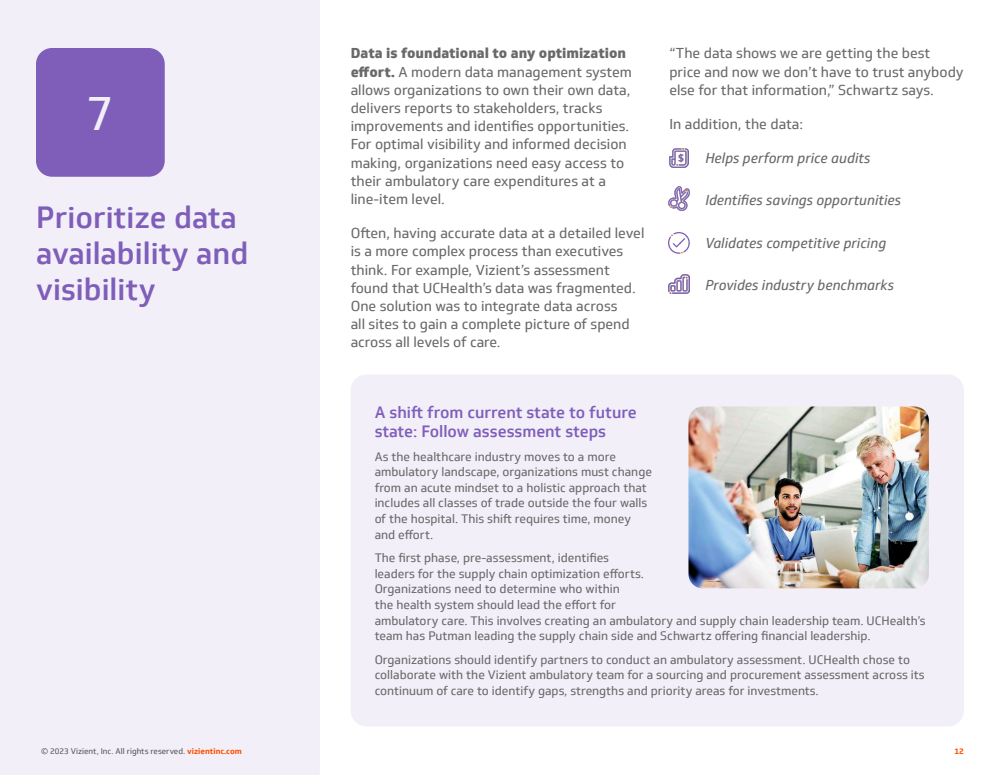
<style>
.page{position:relative;width:1000px;height:775px;background:#fff}
.page>*{position:absolute;margin:0;border:0;box-sizing:border-box;transform-origin:0 0}
.Number{font:48px "Soleto";color:#f2eff8}
.t1{font:500 30px/36px "Soleto";color:#7f5eba}
.Sidebar_hed{font:500 16px/19.2px "Soleto";color:#7f5eba}
.t2{font:14px/18.2px "Soleto";color:#696969}
.Bullet{font:italic 14px "Soleto";color:#696969}
.Sidebar_body{font:12px/15.6px "Soleto";color:#696969}
.Sources{font:8px "Soleto";color:#58595b}
.Sources-2{font:700 8px "Soleto";color:#ff4e00}
.s1{font-weight:800}
.s2{font-weight:700;color:#ff4e00}
</style>
<div class="page">
<div style="left:351px;top:374px;width:613px;height:352px;background:#f2eff8;border-radius:16px"></div>
<div style="left:0;top:0;width:320px;height:775px;background:#f2eff8"></div>
<div style="left:36px;top:48px;width:129px;height:129px;background:#7f5eba;border-radius:16px"></div>
<img style="left:688px;top:406px;width:241px;height:182px">
<img style="left:669px;top:149px;width:19px;height:18px">
<img style="left:668px;top:275px;width:22px;height:19px">
<img style="left:669px;top:186px;width:20px;height:25px">
<svg style="left:668px;top:232px;width:22px;height:22px"></svg>
<p class="Number" style="left:86px;top:84px;width:30px">7</p>
<p class="t1" style="left:36px;top:200px;width:214px">Prioritize data availability and visibility</p>
<p class="t2" style="left:351px;top:44px;width:283px"><span class="s1">Data is foundational to any optimization effort.</span> A modern data management system allows organizations to own their own data, delivers reports to stakeholders, tracks improvements and identifies opportunities.<br>For optimal visibility and informed decision making, organizations need easy access to their ambulatory care expenditures at a line-item level.</p>
<p class="t2" style="left:351px;top:224px;width:295px">Often, having accurate data at a detailed level is a more complex process than executives think. For example, Vizient’s assessment found that UCHealth’s data was fragmented.<br>One solution was to integrate data across<br>all sites to gain a complete picture of spend across all levels of care.</p>
<p class="t2" style="left:669px;top:44px;width:296px">“The data shows we are getting the best price and now we don’t have to trust anybody else for that information,” Schwartz says.</p>
<p class="t2" style="left:669px;top:115px;width:135px">In addition, the data:</p>
<p class="Bullet" style="left:705px;top:150px;width:167px">Helps perform price audits</p>
<p class="Bullet" style="left:705px;top:192px;width:197px">Identifies savings opportunities</p>
<p class="Bullet" style="left:705px;top:234px;width:182px">Validates competitive pricing</p>
<p class="Bullet" style="left:705px;top:276px;width:190px">Provides industry benchmarks</p>
<p class="Sidebar_hed" style="left:375px;top:403px;width:264px">A shift from current state to future state: Follow assessment steps</p>
<p class="Sidebar_body" style="left:375px;top:449px;width:279px">As the healthcare industry moves to a more ambulatory landscape, organizations must change from an acute mindset to a holistic approach that includes all classes of trade outside the four walls of the hospital. This shift requires time, money and effort.</p>
<p class="Sidebar_body" style="left:375px;top:550px;width:552px">The first phase, pre-assessment, identifies<br>leaders for the supply chain optimization efforts.<br>Organizations need to determine who within<br>the health system should lead the effort for<br>ambulatory care. This involves creating an ambulatory and supply chain leadership team. UCHealth’s team has Putman leading the supply chain side and Schwartz offering financial leadership.</p>
<p class="Sidebar_body" style="left:375px;top:652px;width:552px">Organizations should identify partners to conduct an ambulatory assessment. UCHealth chose to collaborate with the Vizient ambulatory team for a sourcing and procurement assessment across its continuum of care to identify gaps, strengths and priority areas for investments.</p>
<p class="Sources" style="left:41px;top:746px;width:202px">© 2023 Vizient, Inc. All rights reserved. <span class="s2">vizientinc.com</span></p>
<p class="Sources-2" style="left:955px;top:746px;width:11px">12</p>
</div>
